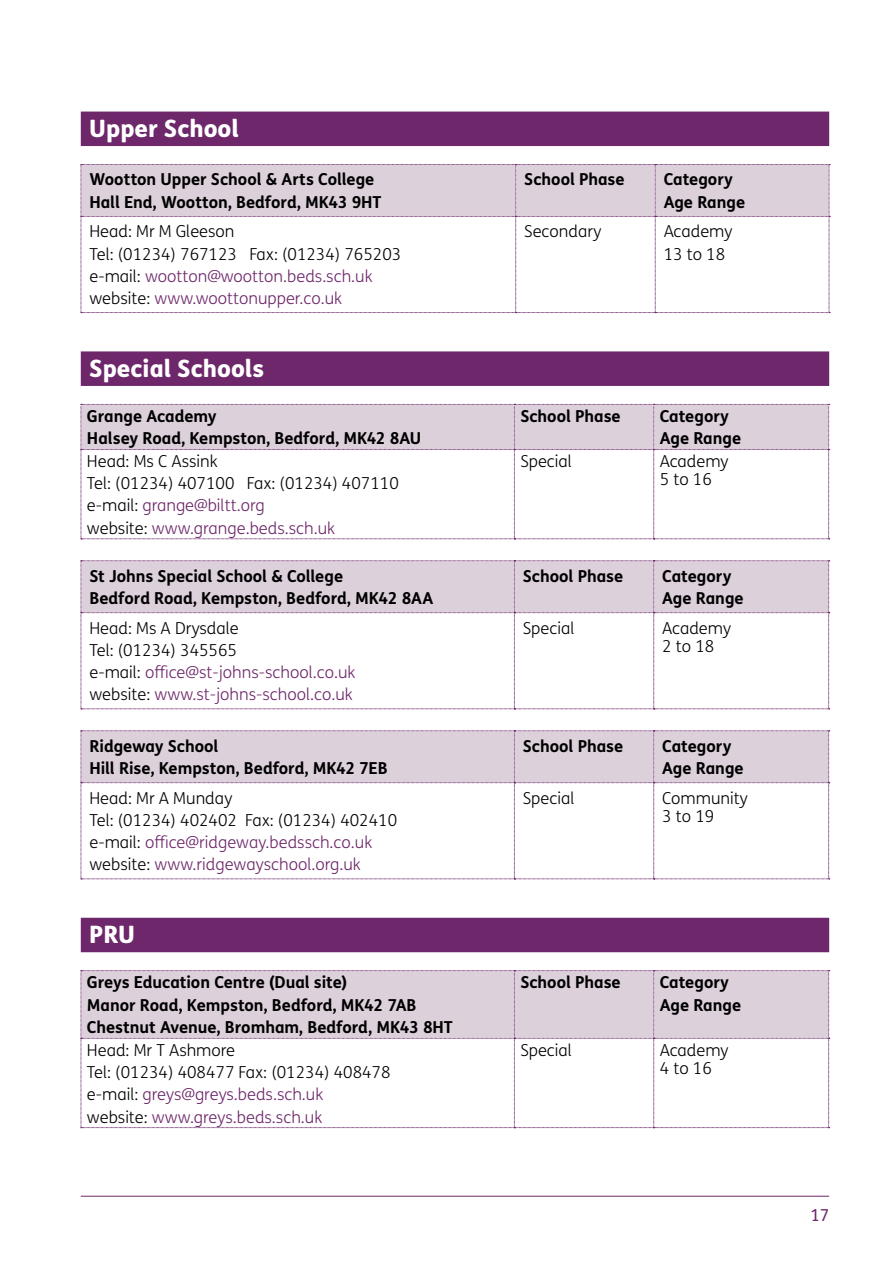
<style>
.page{position:relative;width:893px;height:1263px;background:#fff}
.page>*{position:absolute;margin:0;border:0;box-sizing:border-box;transform-origin:0 0}
.t1{font:800 24px "FS Me Pro";color:#fff}
.t2{font:300 16.5px/22.2px "FS Me Pro";color:#000}
.t3{font:700 16.5px/22.5px "FS Me Pro";letter-spacing:-.005em;color:#000}
.t4{font:300 16.5px/22.2px "FS Me Pro";color:#6d276a}
.t5{font:16.5px "FS Me Pro";color:#6d276a}
.s1{color:#6d276a}
.s2{color:#000}
</style>
<div class="page">
<hr style="left:81px;top:1196px;width:748px;height:1px;background:#6d276a">
<div style="left:81px;top:112px;width:748px;height:34px;background:#6d276a"></div>
<div style="left:81px;top:351px;width:748px;height:35px;background:#6d276a"></div>
<div style="left:81px;top:918px;width:748px;height:34px;background:#6d276a"></div>
<svg style="left:81px;top:164px;width:749px;height:149px"></svg>
<svg style="left:81px;top:404px;width:749px;height:136px"></svg>
<svg style="left:81px;top:560px;width:749px;height:150px"></svg>
<svg style="left:81px;top:730px;width:749px;height:150px"></svg>
<svg style="left:81px;top:970px;width:749px;height:158px"></svg>
<h1 class="t1" style="left:89px;top:110px;width:151px">Upper School</h1>
<p class="t3" style="left:89px;top:167px;width:294px">Wootton Upper School &amp; Arts College<br>Hall End, Wootton, Bedford, MK43 9HT</p>
<p class="t3" style="left:524px;top:167px;width:102px">School Phase</p>
<p class="t3" style="left:664px;top:167px;width:83px">Category<br>Age Range</p>
<p class="t2" style="left:89px;top:220px;width:313px">Head: Mr M Gleeson<br>Tel: (01234) 767123 Fax: (01234) 765203 e-mail: <span class="s1">wootton@wootton.beds.sch.uk </span>website: <span class="s1">www.woottonupper.co.uk</span></p>
<p class="t2" style="left:524px;top:220px;width:79px">Secondary</p>
<p class="t2" style="left:664px;top:220px;width:70px">Academy<br>13 to 18</p>
<h1 class="t1" style="left:89px;top:349px;width:176px">Special Schools</h1>
<p class="t3" style="left:87px;top:404px;width:336px">Grange Academy<br>Halsey Road, Kempston, Bedford, MK42 8AU</p>
<p class="t3" style="left:520px;top:404px;width:102px">School Phase</p>
<p class="t3" style="left:660px;top:404px;width:83px">Category<br>Age Range</p>
<p class="t2" style="left:87px;top:450px;width:313px">Head: Ms C Assink<br>Tel: (01234) 407100 Fax: (01234) 407110 e-mail: <span class="s1">grange@biltt.org<br></span>website: <span class="s1">www.grange.beds.sch.uk</span></p>
<p class="t2" style="left:520px;top:450px;width:53px">Special</p>
<p class="t2" style="left:660px;top:452px;width:70px;line-height:18px">Academy<br>5 to 16</p>
<p class="t3" style="left:89px;top:564px;width:345px">St Johns Special School &amp; College<br>Bedford Road, Kempston, Bedford, MK42 8AA</p>
<p class="t3" style="left:523px;top:564px;width:102px">School Phase</p>
<p class="t3" style="left:662px;top:564px;width:83px">Category<br>Age Range</p>
<p class="t4" style="left:89px;top:616px;width:268px"><span class="s2">Head: Ms A Drysdale<br>Tel: (01234) 345565<br>e-mail:</span> office@st-johns-school.co.uk <span class="s2">website:</span> www.st-johns-school.co.uk</p>
<p class="t2" style="left:523px;top:616px;width:53px">Special</p>
<p class="t2" style="left:662px;top:618px;width:70px;line-height:18px">Academy<br>2 to 18</p>
<p class="t3" style="left:89px;top:734px;width:300px">Ridgeway School<br>Hill Rise, Kempston, Bedford, MK42 7EB</p>
<p class="t3" style="left:523px;top:734px;width:102px">School Phase</p>
<p class="t3" style="left:662px;top:734px;width:83px">Category<br>Age Range</p>
<p class="t2" style="left:89px;top:786px;width:309px">Head: Mr A Munday<br>Tel: (01234) 402402 Fax: (01234) 402410 e-mail: <span class="s1">office@ridgeway.bedssch.co.uk </span>website: <span class="s1">www.ridgewayschool.org.uk</span></p>
<p class="t2" style="left:523px;top:786px;width:53px">Special</p>
<p class="t2" style="left:662px;top:788px;width:87px;line-height:18px">Community<br>3 to 19</p>
<h1 class="t1" style="left:89px;top:916px;width:47px">PRU</h1>
<p class="t3" style="left:87px;top:970px;width:367px">Greys Education Centre (Dual site)<br>Manor Road, Kempston, Bedford, MK42 7AB<br>Chestnut Avenue, Bromham, Bedford, MK43 8HT</p>
<p class="t3" style="left:520px;top:970px;width:102px">School Phase</p>
<p class="t3" style="left:660px;top:970px;width:83px">Category<br>Age Range</p>
<p class="t2" style="left:87px;top:1038px;width:305px">Head: Mr T Ashmore<br>Tel: (01234) 408477 Fax: (01234) 408478 e-mail: <span class="s1">greys@greys.beds.sch.uk<br></span>website: <span class="s1">www.greys.beds.sch.uk</span></p>
<p class="t2" style="left:520px;top:1038px;width:53px">Special</p>
<p class="t2" style="left:660px;top:1040px;width:70px;line-height:18px">Academy<br>4 to 16</p>
<p class="t5" style="left:810px;top:1204px;width:20px">17</p>
</div>
